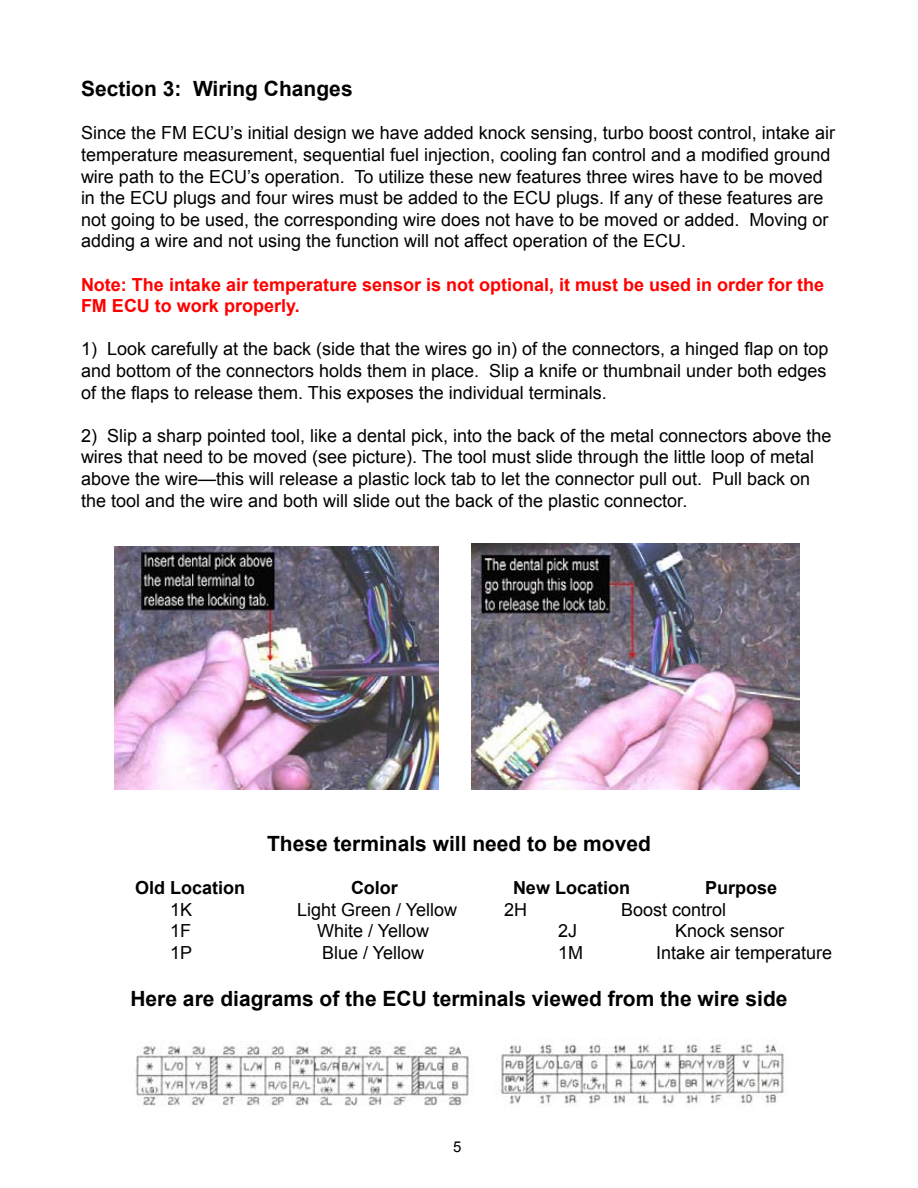
<style>
.page{position:relative;width:918px;height:1188px;background:#fff}
.page>*{position:absolute;margin:0;border:0;box-sizing:border-box;transform-origin:0 0}
.t1{font:700 21px "Arial";color:#000}
.t2{font:18px/21.6px "Arial";color:#000}
.t3{font:700 18px/21.6px "Arial";color:#f00}
.t4{font:700 18px "Arial";color:#000}
</style>
<div class="page">
<img style="left:115px;top:547px;width:324px;height:243px">
<img style="left:472px;top:543px;width:328px;height:247px">
<img style="left:135px;top:1044px;width:334px;height:62px">
<img style="left:501px;top:1044px;width:283px;height:63px">
<p class="t1" style="left:81px;top:75px;width:273px">Section 3: Wiring Changes</p>
<p class="t2" style="left:81px;top:123px;width:756px">Since the FM ECU’s initial design we have added knock sensing, turbo boost control, intake air temperature measurement, sequential fuel injection, cooling fan control and a modified ground wire path to the ECU’s operation. To utilize these new features three wires have to be moved in the ECU plugs and four wires must be added to the ECU plugs. If any of these features are not going to be used, the corresponding wire does not have to be moved or added. Moving or adding a wire and not using the function will not affect operation of the ECU.</p>
<p class="t3" style="left:81px;top:274px;width:745px">Note: The intake air temperature sensor is not optional, it must be used in order for the<br>FM ECU to work properly.</p>
<p class="t2" style="left:81px;top:339px;width:749px;text-align:justify">1) Look carefully at the back (side that the wires go in) of the connectors, a hinged flap on top and bottom of the connectors holds them in place. Slip a knife or thumbnail under both edges of the flaps to release them. This exposes the individual terminals.</p>
<p class="t2" style="left:81px;top:425px;width:752px">2) Slip a sharp pointed tool, like a dental pick, into the back of the metal connectors above the wires that need to be moved (see picture). The tool must slide through the little loop of metal above the wire—this will release a plastic lock tab to let the connector pull out. Pull back on the tool and the wire and both will slide out the back of the plastic connector.</p>
<p class="t1" style="left:267px;top:830px;width:385px">These terminals will need to be moved</p>
<p class="t4" style="left:135px;top:876px;width:112px">Old Location</p>
<p class="t4" style="left:351px;top:876px;width:48px">Color</p>
<p class="t4" style="left:513px;top:876px;width:119px">New Location</p>
<p class="t4" style="left:705px;top:876px;width:74px">Purpose</p>
<p class="t2" style="left:170px;top:899px;width:24px">1K</p>
<p class="t2" style="left:297px;top:899px;width:162px">Light Green / Yellow</p>
<p class="t2" style="left:504px;top:899px;width:25px">2H</p>
<p class="t2" style="left:621px;top:899px;width:107px">Boost control</p>
<p class="t2" style="left:170px;top:920px;width:23px">1F</p>
<p class="t2" style="left:317px;top:920px;width:114px">White / Yellow</p>
<p class="t2" style="left:558px;top:920px;width:21px">2J</p>
<p class="t2" style="left:675px;top:920px;width:111px">Knock sensor</p>
<p class="t2" style="left:170px;top:942px;width:24px">1P</p>
<p class="t2" style="left:322px;top:942px;width:104px">Blue / Yellow</p>
<p class="t2" style="left:558px;top:942px;width:27px">1M</p>
<p class="t2" style="left:656px;top:942px;width:178px">Intake air temperature</p>
<p class="t1" style="left:130px;top:985px;width:659px">Here are diagrams of the ECU terminals viewed from the wire side</p>
</div>
